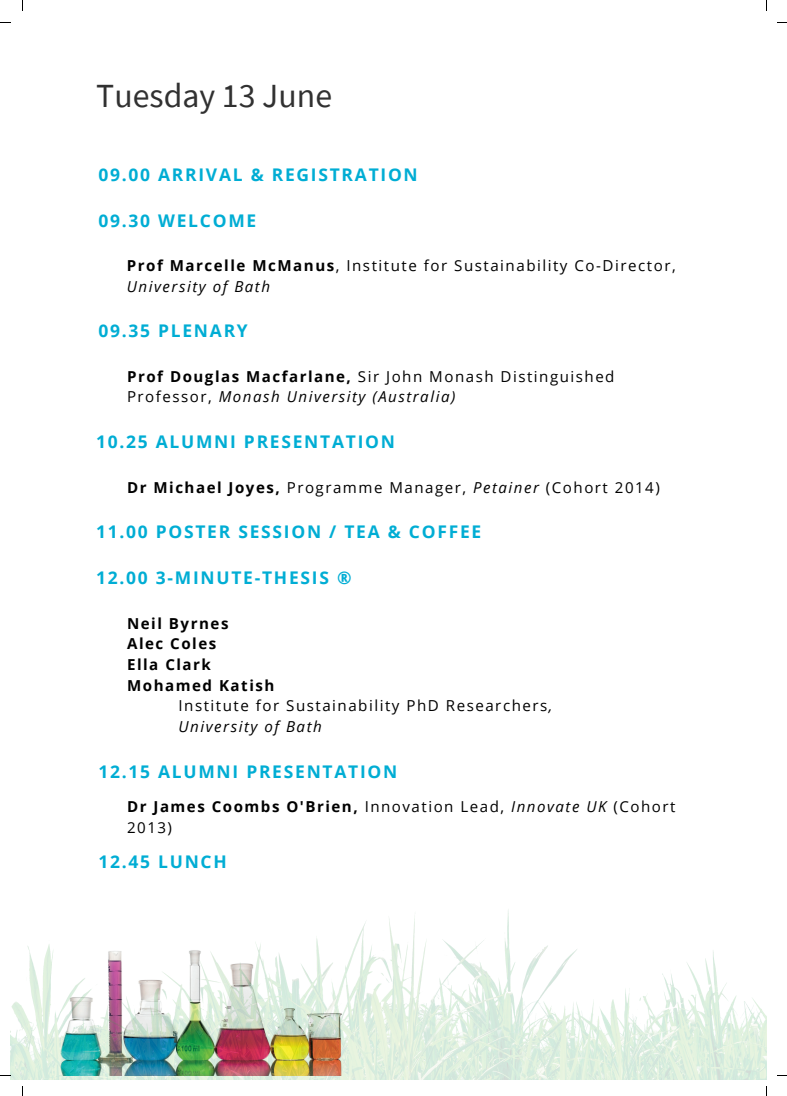
<style>
.page{position:relative;width:787px;height:1096px;background:#fff}
.page>*{position:absolute;margin:0;border:0;box-sizing:border-box;transform-origin:0 0}
.t1{font:33.75px "Source Sans Pro";color:#313131}
.t2{font:700 17.5px "Open Sans";letter-spacing:.1em;color:#00add4}
.t3{font:15.12px/20.6px "Open Sans";letter-spacing:.1em;color:#000}
.t4{font:700 15.12px "Open Sans";letter-spacing:.1em;color:#000}
.s1{font-weight:700}
.s2{font-style:italic}
</style>
<div class="page">
<img style="left:10px;top:909px;width:756px;height:170px">
<p class="t1" style="left:96px;top:74px;width:237px">Tuesday 13 June</p>
<p class="t2" style="left:98px;top:162px;width:321px">09.00 ARRIVAL &amp; REGISTRATION</p>
<p class="t2" style="left:98px;top:208px;width:159px">09.30 WELCOME</p>
<p class="t3" style="left:127px;top:255px;width:550px"><span class="s1">Prof Marcelle McManus</span>, Institute for Sustainability Co-Director,<br><span class="s2">University of Bath</span></p>
<p class="t2" style="left:98px;top:319px;width:151px">09.35 PLENARY</p>
<p class="t3" style="left:127px;top:365px;width:489px"><span class="s1">Prof Douglas Macfarlane,</span> Sir John Monash Distinguished<br>Professor, <span class="s2">Monash University (Australia)</span></p>
<p class="t2" style="left:96px;top:429px;width:300px">10.25 ALUMNI PRESENTATION</p>
<p class="t3" style="left:127px;top:476px;width:534px"><span class="s1">Dr Michael Joyes,</span> Programme Manager, <span class="s2">Petainer</span> (Cohort 2014)</p>
<p class="t2" style="left:96px;top:519px;width:387px">11.00 POSTER SESSION / TEA &amp; COFFEE</p>
<p class="t2" style="left:96px;top:565px;width:257px">12.00 3-MINUTE-THESIS ®</p>
<p class="t4" style="left:127px;top:612px;width:103px">Neil Byrnes</p>
<p class="t4" style="left:127px;top:633px;width:91px">Alec Coles</p>
<p class="t4" style="left:127px;top:654px;width:85px">Ella Clark</p>
<p class="t4" style="left:127px;top:674px;width:149px">Mohamed Katish</p>
<p class="t3" style="left:178px;top:695px;width:375px">Institute for Sustainability PhD Researchers<span class="s2">,<br>University of Bath</span></p>
<p class="t2" style="left:98px;top:759px;width:300px">12.15 ALUMNI PRESENTATION</p>
<p class="t3" style="left:127px;top:795px;width:550px"><span class="s1">Dr James Coombs O'Brien,</span> Innovation Lead, <span class="s2">Innovate UK</span> (Cohort<br>2013)</p>
<p class="t2" style="left:98px;top:849px;width:130px">12.45 LUNCH</p>
</div>
